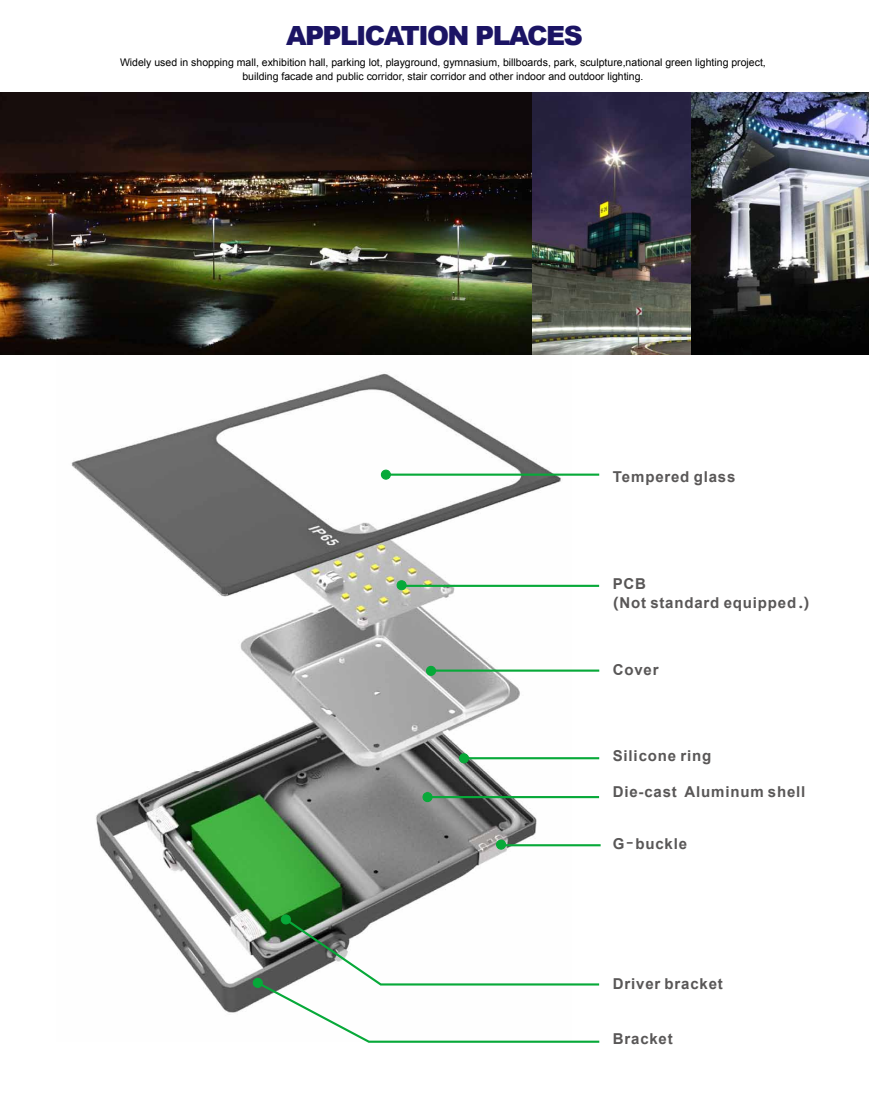
<style>
.page{position:relative;width:869px;height:1114px;background:#fff}
.page>*{position:absolute;margin:0;border:0;box-sizing:border-box;transform-origin:0 0}
.t1{font:900 26.4px "Arial";letter-spacing:-.06em;color:#1b1464}
.t2{font:20.02px "Microsoft Ya Hei";color:#595757}
.t3{font:700 15px/19.2px "Arial";letter-spacing:.055em;color:#595757}
.t4{font:10.5px/13.8px "Arial";color:#000;text-align:center}
.s1{font-family:"Microsoft Ya Hei"}
</style>
<div class="page">
<img style="left:71px;top:373px;width:500px;height:640px">
<div style="left:253px;top:978px;width:9px;height:9px;background:#248843;border-radius:50%"></div>
<div style="left:253px;top:978px;width:10px;height:10px;border:1px solid #07a939;border-radius:50%"></div>
<hr style="left:385px;top:473px;width:214px;height:3px;background:#07a939">
<div style="left:381px;top:470px;width:9px;height:9px;background:#07a939;border-radius:50%"></div>
<div style="left:381px;top:470px;width:10px;height:10px;border:1px solid #07a939;border-radius:50%"></div>
<hr style="left:427px;top:796px;width:172px;height:2px;background:#07a939">
<div style="left:423px;top:792px;width:9px;height:9px;background:#07a939;border-radius:50%"></div>
<div style="left:422px;top:792px;width:10px;height:10px;border:1px solid #07a939;border-radius:50%"></div>
<hr style="left:402px;top:585px;width:197px;height:2px;background:#07a939">
<div style="left:397px;top:581px;width:9px;height:9px;background:#07a939;border-radius:50%"></div>
<div style="left:396px;top:580px;width:10px;height:10px;border:1px solid #07a939;border-radius:50%"></div>
<hr style="left:434px;top:669px;width:165px;height:3px;background:#07a939">
<div style="left:426px;top:666px;width:9px;height:9px;background:#07a939;border-radius:50%"></div>
<div style="left:426px;top:666px;width:10px;height:10px;border:1px solid #07a939;border-radius:50%"></div>
<hr style="left:501px;top:844px;width:99px;height:2px;background:#07a939">
<div style="left:496px;top:840px;width:9px;height:9px;background:#07a939;border-radius:50%"></div>
<div style="left:496px;top:839px;width:10px;height:10px;border:1px solid #07a939;border-radius:50%"></div>
<hr style="left:466px;top:757px;width:133px;height:2px;background:#07a939">
<div style="left:459px;top:754px;width:9px;height:9px;background:#07a939;border-radius:50%"></div>
<div style="left:459px;top:753px;width:10px;height:10px;border:1px solid #07a939;border-radius:50%"></div>
<svg style="left:255px;top:916px;width:345px;height:127px"></svg>
<div style="left:281px;top:915px;width:9px;height:9px;background:#07a939;border-radius:50%"></div>
<div style="left:281px;top:914px;width:10px;height:10px;border:1px solid #07a939;border-radius:50%"></div>
<img style="left:0;top:93px;width:532px;height:262px">
<img style="left:532px;top:93px;width:174px;height:262px">
<img style="left:691px;top:93px;width:177px;height:261px">
<h1 class="t1" style="left:286px;top:16px;width:298px">APPLICATION PLACES</h1>
<p class="t4" style="left:120px;top:55px;width:647px">Widely used in shopping mall, exhibition hall, parking lot, playground, gymnasium, billboards, park, sculpture,national green lighting project, building facade and public corridor, stair corridor and other indoor and outdoor lighting.</p>
<h3 class="t3" style="left:612px;top:467px;width:124px">Tempered glass</h3>
<h3 class="t3" style="left:612px;top:575px;width:198px">PCB<br><span class="s1">(</span>Not standard equipped<span class="s1">.)</span></h3>
<h3 class="t3" style="left:612px;top:661px;width:47px">Cover</h3>
<h3 class="t3" style="left:612px;top:747px;width:100px">Silicone ring</h3>
<h3 class="t3" style="left:612px;top:782px;width:194px">Die-cast Aluminum shell</h3>
<h3 class="t3" style="left:612px;top:834px;width:76px">G buckle</h3>
<h2 class="t2" style="left:625px;top:828px;width:10px">-</h2>
<h3 class="t3" style="left:612px;top:974px;width:111px">Driver bracket</h3>
<h3 class="t3" style="left:612px;top:1029px;width:61px">Bracket</h3>
</div>
